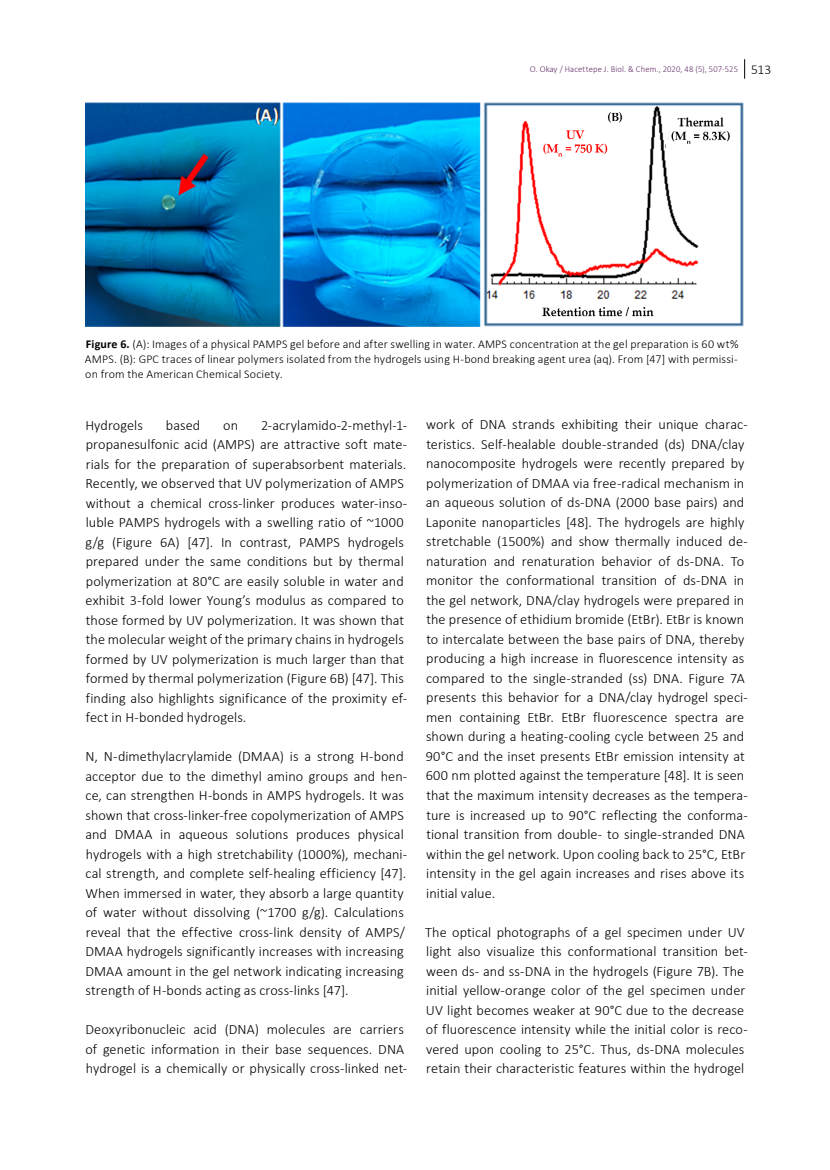
<style>
.page{position:relative;width:830px;height:1170px;background:#fff}
.page>*{position:absolute;margin:0;border:0;box-sizing:border-box;transform-origin:0 0}
.t1{font:300 14.25px/19.5px "Calibri";color:#000}
.t2{font:300 12px/15px "Calibri";letter-spacing:.01em;color:#000;text-align:justify}
.t3{font:300 9px "Calibri";letter-spacing:.02em;color:#642e68}
.s1{font-size:13.5px;color:#000}
.s2{font-weight:700}
</style>
<div class="page">
<svg style="left:744px;top:59px;width:1px;height:20px"></svg>
<img style="left:85px;top:102px;width:659px;height:224px">
<p class="t3" style="left:529px;top:63px;width:243px">O. Okay / Hacettepe J. Biol. &amp; Chem., 2020, 48 (5), 507-525 <span class="s1">513</span></p>
<p class="t2" style="left:85px;top:336px;width:654px"><span class="s2">Figure 6.</span> (A): Images of a physical PAMPS gel before and after swelling in water. AMPS concentration at the gel preparation is 60 wt% AMPS. (B): GPC traces of linear polymers isolated from the hydrogels using H-bond breaking agent urea (aq). From [47] with permissi&shy;on from the American Chemical Society.</p>
<p class="t1" style="left:85px;top:415px;width:323px;text-indent:175px">2-acrylamido-2-methyl-1- propanesulfonic acid (AMPS) are attractive soft mate&shy;rials for the preparation of superabsorbent materials.<br>Recently, we observed that UV polymerization of AMPS without a chemical cross-linker produces water-inso&shy;luble PAMPS hydrogels with a swelling ratio of ~1000 g/g (Figure 6A) [47]. In contrast, PAMPS hydrogels prepared under the same conditions but by thermal polymerization at 80°C are easily soluble in water and exhibit 3-fold lower Young’s modulus as compared to those formed by UV polymerization. It was shown that the molecular weight of the primary chains in hydrogels formed by UV polymerization is much larger than that formed by thermal polymerization (Figure 6B) [47]. This finding also highlights significance of the proximity ef&shy;fect in H-bonded hydrogels.</p>
<p class="t1" style="left:85px;top:746px;width:323px">N, N-dimethylacrylamide (DMAA) is a strong H-bond acceptor due to the dimethyl amino groups and hen&shy;ce, can strengthen H-bonds in AMPS hydrogels. It was shown that cross-linker-free copolymerization of AMPS and DMAA in aqueous solutions produces physical hydrogels with a high stretchability (1000%), mechani&shy;cal strength, and complete self-healing efficiency [47].<br>When immersed in water, they absorb a large quantity of water without dissolving (~1700 g/g). Calculations reveal that the effective cross-link density of AMPS/ DMAA hydrogels significantly increases with increasing DMAA amount in the gel network indicating increasing strength of H-bonds acting as cross-links [47].</p>
<p class="t1" style="left:85px;top:1019px;width:323px">Deoxyribonucleic acid (DNA) molecules are carriers of genetic information in their base sequences. DNA hydrogel is a chemically or physically cross-linked net-</p>
<p class="t1" style="left:85px;top:415px;width:59px">Hydrogels</p>
<p class="t1" style="left:166px;top:415px;width:36px">based</p>
<p class="t1" style="left:223px;top:415px;width:16px">on</p>
<p class="t1" style="left:425px;top:415px;width:323px">work of DNA strands exhibiting their unique charac&shy;teristics. Self-healable double-stranded (ds) DNA/clay nanocomposite hydrogels were recently prepared by polymerization of DMAA via free-radical mechanism in an aqueous solution of ds-DNA (2000 base pairs) and Laponite nanoparticles [48]. The hydrogels are highly stretchable (1500%) and show thermally induced de&shy;naturation and renaturation behavior of ds-DNA. To monitor the conformational transition of ds-DNA in the gel network, DNA/clay hydrogels were prepared in the presence of ethidium bromide (EtBr). EtBr is known to intercalate between the base pairs of DNA, thereby producing a high increase in fluorescence intensity as compared to the single-stranded (ss) DNA. Figure 7A presents this behavior for a DNA/clay hydrogel speci&shy;men containing EtBr. EtBr fluorescence spectra are shown during a heating-cooling cycle between 25 and 90°C and the inset presents EtBr emission intensity at 600 nm plotted against the temperature [48]. It is seen that the maximum intensity decreases as the tempera&shy;ture is increased up to 90°C reflecting the conforma&shy;tional transition from double- to single-stranded DNA within the gel network. Upon cooling back to 25°C, EtBr intensity in the gel again increases and rises above its initial value.</p>
<p class="t1" style="left:425px;top:921px;width:324px">The optical photographs of a gel specimen under UV light also visualize this conformational transition bet&shy;ween ds- and ss-DNA in the hydrogels (Figure 7B). The initial yellow-orange color of the gel specimen under UV light becomes weaker at 90°C due to the decrease of fluorescence intensity while the initial color is reco&shy;vered upon cooling to 25°C. Thus, ds-DNA molecules retain their characteristic features within the hydrogel</p>
</div>
